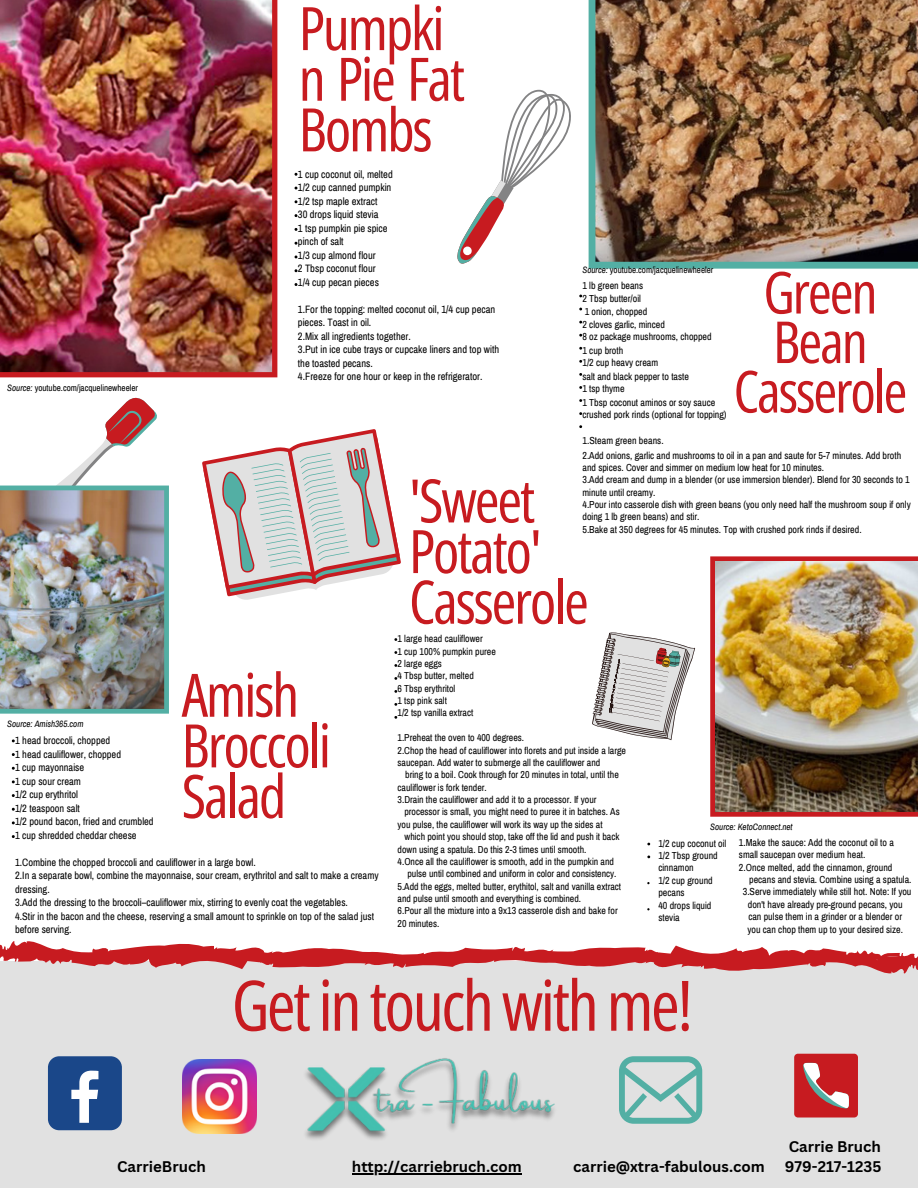
<style>
.page{position:relative;width:918px;height:1188px;background:#fff}
.page>*{position:absolute;margin:0;border:0;box-sizing:border-box;transform-origin:0 0}
.t1{font:69.6px "Open Sans Condensed";letter-spacing:-.035em;color:#c71b20}
.t2{font:60px/50.7px "Open Sans Condensed";letter-spacing:-.035em;color:#c71b20}
.t3{font:57.9px/49.5px "Open Sans Condensed";letter-spacing:-.035em;color:#c71b20;text-align:center}
.t4{font:700 15px "Canva Sans";color:#000}
.t5{font:10.5px "Archivo Narrow";color:#000}
.t6{font:10.35px "Archivo Narrow";color:#000}
.t7{font:9.9px/12.3px "Archivo Narrow";color:#000}
.t8{font:9px "Archivo Narrow";color:#000}
.t9{font:italic 9px "Archivo Narrow";color:#000}
.s1{font-style:italic}
</style>
<div class="page">
<div style="left:0;top:962px;width:918px;height:226px;background:#e1e1e1"></div>
<div style="left:48px;top:1056px;width:74px;height:74px;background:#1a4789;border-radius:11px"></div>
<svg style="left:71px;top:1071px;width:27px;height:52px"></svg>
<img style="left:182px;top:1059px;width:29px;height:74px">
<svg style="left:619px;top:1056px;width:83px;height:68px"></svg>
<div style="left:794px;top:1054px;width:64px;height:64px;background:#c71b20;border-radius:4px"></div>
<svg style="left:803px;top:1062px;width:46px;height:47px"></svg>
<img style="left:0;top:0;width:277px;height:377px">
<svg style="left:710px;top:556px;width:208px;height:261px;background:#c93b3f"></svg>
<img style="left:716px;top:562px;width:202px;height:250px">
<img style="left:589px;top:0;width:329px;height:269px">
<img style="left:0;top:398px;width:169px;height:316px">
<svg style="left:202px;top:429px;width:199px;height:171px"></svg>
<svg style="left:457px;top:90px;width:114px;height:174px"></svg>
<svg style="left:0;top:941px;width:918px;height:33px"></svg>
<svg style="left:592px;top:632px;width:103px;height:108px"></svg>
<img style="left:211px;top:941px;width:387px;height:198px">
<hr style="left:352px;top:1173px;width:170px;height:2px;background:#000">
<p class="t8" style="left:7px;top:383px;width:132px"><span class="s1">Source:</span> youtube.com/jacquelinewheeler</p>
<p class="t2" style="left:299px;top:1px;width:168px">Pumpki n Pie Fat<br>Bombs</p>
<p class="t5" style="left:298px;top:168px;width:96px">1 cup coconut oil, melted</p>
<p class="t5" style="left:298px;top:182px;width:95px">1/2 cup canned pumpkin</p>
<p class="t5" style="left:298px;top:195px;width:81px">1/2 tsp maple extract</p>
<p class="t5" style="left:298px;top:209px;width:82px">30 drops liquid stevia</p>
<p class="t5" style="left:298px;top:222px;width:91px">1 tsp pumpkin pie spice</p>
<p class="t5" style="left:298px;top:236px;width:47px">pinch of salt</p>
<p class="t5" style="left:298px;top:249px;width:79px">1/3 cup almond flour</p>
<p class="t5" style="left:298px;top:263px;width:79px">2 Tbsp coconut flour</p>
<p class="t5" style="left:298px;top:276px;width:83px">1/4 cup pecan pieces</p>
<p class="t5" style="left:298px;top:303px;width:199px">1.For the topping: melted coconut oil, 1/4 cup pecan</p>
<p class="t5" style="left:298px;top:317px;width:75px">pieces. Toast in oil.</p>
<p class="t5" style="left:298px;top:330px;width:114px">2.Mix all ingredients together.</p>
<p class="t5" style="left:298px;top:344px;width:203px">3.Put in ice cube trays or cupcake liners and top with</p>
<p class="t5" style="left:298px;top:357px;width:76px">the toasted pecans.</p>
<p class="t5" style="left:298px;top:371px;width:186px">4.Freeze for one hour or keep in the refrigerator.</p>
<p class="t8" style="left:582px;top:265px;width:132px"><span class="s1">Source:</span> youtube.com/jacquelinewheeler</p>
<p class="t7" style="left:582px;top:279px;width:62px">1 lb green beans</p>
<p class="t7" style="left:582px;top:293px;width:60px">2 Tbsp butter/oil</p>
<p class="t7" style="left:585px;top:305px;width:64px">1 onion, chopped</p>
<p class="t7" style="left:582px;top:319px;width:84px">2 cloves garlic, minced</p>
<p class="t7" style="left:582px;top:331px;width:131px">8 oz package mushrooms, chopped</p>
<p class="t7" style="left:582px;top:344px;width:42px">1 cup broth</p>
<p class="t7" style="left:582px;top:357px;width:77px">1/2 cup heavy cream</p>
<p class="t7" style="left:582px;top:370px;width:108px">salt and black pepper to taste</p>
<p class="t7" style="left:582px;top:383px;width:44px">1 tsp thyme</p>
<p class="t7" style="left:582px;top:396px;width:134px">1 Tbsp coconut aminos or soy sauce</p>
<p class="t7" style="left:582px;top:409px;width:146px">crushed pork rinds (optional for topping)</p>
<p class="t7" style="left:582px;top:434px;width:83px">1.Steam green beans.</p>
<p class="t7" style="left:582px;top:449px;width:320px">2.Add onions, garlic and mushrooms to oil in a pan and saute for 5-7 minutes. Add broth</p>
<p class="t7" style="left:582px;top:461px;width:243px">and spices. Cover and simmer on medium low heat for 10 minutes.</p>
<p class="t7" style="left:582px;top:474px;width:329px">3.Add cream and dump in a blender (or use immersion blender). Blend for 30 seconds to 1</p>
<p class="t7" style="left:582px;top:486px;width:74px">minute until creamy.</p>
<p class="t7" style="left:582px;top:499px;width:330px">4.Pour into casserole dish with green beans (you only need half the mushroom soup if only</p>
<p class="t7" style="left:582px;top:511px;width:119px">doing 1 lb green beans) and stir.</p>
<p class="t7" style="left:582px;top:523px;width:281px">5.Bake at 350 degrees for 45 minutes. Top with crushed pork rinds if desired.</p>
<p class="t3" style="left:734px;top:266px;width:175px">Green<br>Bean<br>Casserole</p>
<p class="t2" style="left:409px;top:474px;width:181px">'Sweet<br>Potato'<br>Casserole</p>
<p class="t2" style="left:182px;top:668px;width:151px">Amish<br>Broccoli<br>Salad</p>
<p class="t9" style="left:7px;top:719px;width:78px">Source: Amish365.com</p>
<p class="t6" style="left:15px;top:735px;width:97px">1 head broccoli, chopped</p>
<p class="t6" style="left:15px;top:749px;width:107px">1 head cauliflower, chopped</p>
<p class="t6" style="left:15px;top:762px;width:71px">1 cup mayonnaise</p>
<p class="t6" style="left:15px;top:776px;width:67px">1 cup sour cream</p>
<p class="t6" style="left:15px;top:789px;width:64px">1/2 cup erythritol</p>
<p class="t6" style="left:15px;top:803px;width:66px">1/2 teaspoon salt</p>
<p class="t6" style="left:15px;top:816px;width:140px">1/2 pound bacon, fried and crumbled</p>
<p class="t6" style="left:15px;top:830px;width:123px">1 cup shredded cheddar cheese</p>
<p class="t6" style="left:15px;top:857px;width:242px">1.Combine the chopped broccoli and cauliflower in a large bowl.</p>
<p class="t6" style="left:15px;top:870px;width:365px">2.In a separate bowl, combine the mayonnaise, sour cream, erythritol and salt to make a creamy</p>
<p class="t6" style="left:15px;top:884px;width:36px">dressing.</p>
<p class="t6" style="left:15px;top:897px;width:334px">3.Add the dressing to the broccoli–cauliflower mix, stirring to evenly coat the vegetables.</p>
<p class="t6" style="left:15px;top:911px;width:360px">4.Stir in the bacon and the cheese, reserving a small amount to sprinkle on top of the salad just</p>
<p class="t6" style="left:15px;top:924px;width:58px">before serving.</p>
<p class="t7" style="left:398px;top:633px;width:87px">1 large head cauliflower</p>
<p class="t7" style="left:398px;top:645px;width:100px">1 cup 100% pumpkin puree</p>
<p class="t7" style="left:398px;top:657px;width:46px">2 large eggs</p>
<p class="t7" style="left:398px;top:670px;width:78px">4 Tbsp butter, melted</p>
<p class="t7" style="left:398px;top:682px;width:59px">6 Tbsp erythritol</p>
<p class="t7" style="left:398px;top:695px;width:51px">1 tsp pink salt</p>
<p class="t7" style="left:398px;top:707px;width:77px">1/2 tsp vanilla extract</p>
<p class="t7" style="left:398px;top:732px;width:128px">1.Preheat the oven to 400 degrees.</p>
<p class="t7" style="left:398px;top:744px;width:230px">2.Chop the head of cauliflower into florets and put inside a large</p>
<p class="t7" style="left:398px;top:756px;width:204px">saucepan. Add water to submerge all the cauliflower and</p>
<p class="t7" style="left:405px;top:769px;width:215px">bring to a boil. Cook through for 20 minutes in total, until the</p>
<p class="t7" style="left:398px;top:781px;width:91px">cauliflower is fork tender.</p>
<p class="t7" style="left:398px;top:794px;width:200px">3.Drain the cauliflower and add it to a processor. If your</p>
<p class="t7" style="left:404px;top:806px;width:217px">processor is small, you might need to puree it in batches. As</p>
<p class="t7" style="left:398px;top:818px;width:207px">you pulse, the cauliflower will work its way up the sides at</p>
<p class="t7" style="left:405px;top:831px;width:216px">which point you should stop, take off the lid and push it back</p>
<p class="t7" style="left:398px;top:843px;width:190px">down using a spatula. Do this 2-3 times until smooth.</p>
<p class="t7" style="left:398px;top:855px;width:218px">4.Once all the cauliflower is smooth, add in the pumpkin and</p>
<p class="t7" style="left:407px;top:868px;width:211px">pulse until combined and uniform in color and consistency.</p>
<p class="t7" style="left:398px;top:880px;width:225px">5.Add the eggs, melted butter, erythitol, salt and vanilla extract</p>
<p class="t7" style="left:398px;top:893px;width:185px">and pulse until smooth and everything is combined.</p>
<p class="t7" style="left:398px;top:905px;width:222px">6.Pour all the mixture into a 9x13 casserole dish and bake for</p>
<p class="t7" style="left:398px;top:917px;width:43px">20 minutes.</p>
<p class="t9" style="left:710px;top:822px;width:84px">Source: KetoConnect.net</p>
<p class="t7" style="left:658px;top:837px;width:70px">1/2 cup coconut oil<br>1/2 Tbsp ground cinnamon<br>1/2 cup ground pecans<br>40 drops liquid stevia</p>
<p class="t7" style="left:739px;top:837px;width:157px">1.Make the sauce: Add the coconut oil to a</p>
<p class="t7" style="left:739px;top:849px;width:128px">small saucepan over medium heat.</p>
<p class="t7" style="left:739px;top:861px;width:155px">2.Once melted, add the cinnamon, ground</p>
<p class="t7" style="left:743px;top:874px;width:170px;text-align:right">pecans and stevia. Combine using a spatula.<br>3.Serve immediately while still hot. Note: If you</p>
<p class="t7" style="left:748px;top:898px;width:156px">don't have already pre-ground pecans, you</p>
<p class="t7" style="left:748px;top:911px;width:155px">can pulse them in a grinder or a blender or</p>
<p class="t7" style="left:747px;top:923px;width:157px">you can chop them up to your desired size.</p>
<p class="t1" style="left:232px;top:956px;width:463px">Getintouchwithme!</p>
<p class="t4" style="left:789px;top:1136px;width:94px">Carrie Bruch</p>
<p class="t4" style="left:573px;top:1156px;width:193px">carrie@xtra-fabulous.com</p>
<p class="t4" style="left:117px;top:1156px;width:90px">CarrieBruch</p>
<p class="t4" style="left:352px;top:1156px;width:171px">http://carriebruch.com</p>
<p class="t4" style="left:785px;top:1156px;width:98px">979-217-1235</p>
</div>
